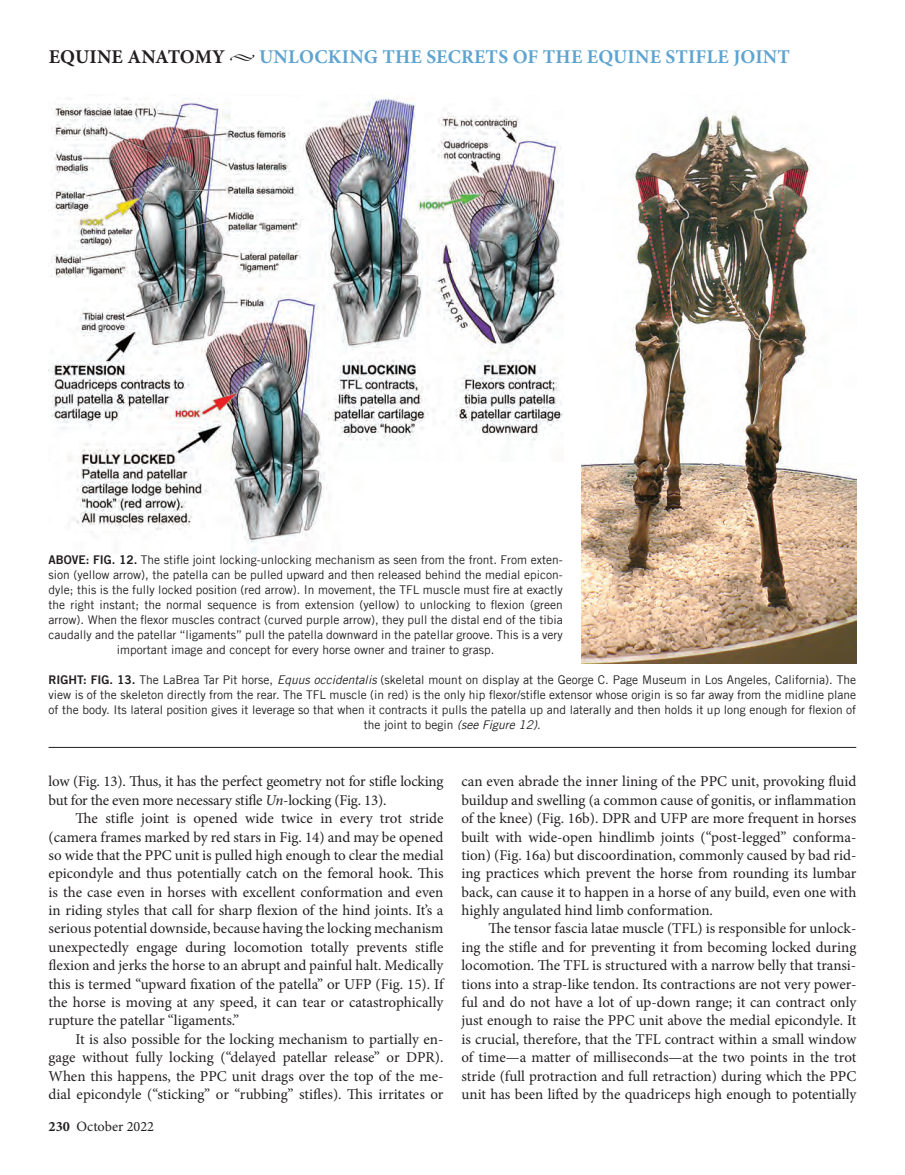
<style>
.page{position:relative;width:905px;height:1175px;background:#fff}
.page>*{position:absolute;margin:0;border:0;box-sizing:border-box;transform-origin:0 0}
.t1{font:700 19.5px "Minion Pro";letter-spacing:.01em;color:#5fa4d0}
.t2{font:15px/18.3px "Minion Pro";letter-spacing:-.005em;color:#231f20;text-align:justify}
.t3{font:14.25px "Minion Pro";color:#231f20}
.t4{font:12px/15px "Trade Gothic";color:#231f20;text-align:center}
.s1{color:#231f20}
.s2{font-family:"Trade Gothic Bold 6"}
.s3{font-family:"Trade Gothic Italic 3"}
.s4{font-style:italic}
.s5{font-weight:700}
</style>
<div class="page">
<img style="left:49px;top:94px;width:514px;height:459px">
<img style="left:581px;top:112px;width:275px;height:551px">
<hr style="left:49px;top:747px;width:807px;height:1px;background:#231f20">
<h1 class="t1" style="left:49px;top:43px;width:742px"><span class="s1">EQUINE ANATOMY</span> <span class="s1">◆</span> UNLOCKING THE SECRETS OF THE EQUINE STIFLE JOINT</h1>
<p class="t4" style="left:49px;top:553px;width:515px"><span class="s2">ABOVE: FIG. 12.</span> The stifle joint locking-unlocking mechanism as seen from the front. From exten&shy;sion (yellow arrow), the patella can be pulled upward and then released behind the medial epicon&shy;dyle; this is the fully locked position (red arrow). In movement, the TFL muscle must fire at exactly the right instant; the normal sequence is from extension (yellow) to unlocking to flexion (green arrow). When the flexor muscles contract (curved purple arrow), they pull the distal end of the tibia caudally and the patellar “ligaments” pull the patella downward in the patellar groove. This is a very important image and concept for every horse owner and trainer to grasp.</p>
<p class="t4" style="left:49px;top:673px;width:809px"><span class="s2">RIGHT: FIG. 13.</span> The LaBrea Tar Pit horse, <span class="s3">Equus occidentalis</span> (skeletal mount on display at the George C. Page Museum in Los Angeles, California). The view is of the skeleton directly from the rear. The TFL muscle (in red) is the only hip flexor/stifle extensor whose origin is so far away from the midline plane of the body. Its lateral position gives it leverage so that when it contracts it pulls the patella up and laterally and then holds it up long enough for flexion of the joint to begin <span class="s3">(see Figure 12)</span>.</p>
<p class="t2" style="left:49px;top:772px;width:396px">low (Fig. 13). Thus, it has the perfect geometry not for stifle locking but for the even more necessary stifle <span class="s4">Un</span>-locking (Fig. 13).</p>
<p class="t2" style="left:49px;top:809px;width:396px;text-indent:27px">The stifle joint is opened wide twice in every trot stride (camera frames marked by red stars in Fig. 14) and may be opened so wide that the PPC unit is pulled high enough to clear the medial epicondyle and thus potentially catch on the femoral hook. This is the case even in horses with excellent conformation and even in riding styles that call for sharp flexion of the hind joints. It’s a serious potential downside, because having the locking mechanism unexpectedly engage during locomotion totally prevents stifle flexion and jerks the horse to an abrupt and painful halt. Medically this is termed “upward fixation of the patella” or UFP (Fig. 15). If the horse is moving at any speed, it can tear or catastrophically rupture the patellar “ligaments.”</p>
<p class="t2" style="left:49px;top:1029px;width:396px;text-indent:27px">It is also possible for the locking mechanism to partially en&shy;gage without fully locking (“delayed patellar release” or DPR).<br>When this happens, the PPC unit drags over the top of the me&shy;dial epicondyle (“sticking” or “rubbing” stifles). This irritates or</p>
<p class="t3" style="left:49px;top:1117px;width:107px"><span class="s5">230</span> October 2022</p>
<p class="t2" style="left:461px;top:772px;width:396px">can even abrade the inner lining of the PPC unit, provoking fluid buildup and swelling (a common cause of gonitis, or inflammation of the knee) (Fig. 16b). DPR and UFP are more frequent in horses built with wide-open hindlimb joints (“post-legged” conforma&shy;tion) (Fig. 16a) but discoordination, commonly caused by bad rid&shy;ing practices which prevent the horse from rounding its lumbar back, can cause it to happen in a horse of any build, even one with highly angulated hind limb conformation.</p>
<p class="t2" style="left:461px;top:919px;width:396px;text-indent:27px">The tensor fascia latae muscle (TFL) is responsible for unlock&shy;ing the stifle and for preventing it from becoming locked during locomotion. The TFL is structured with a narrow belly that transi&shy;tions into a strap-like tendon. Its contractions are not very power&shy;ful and do not have a lot of up-down range; it can contract only just enough to raise the PPC unit above the medial epicondyle. It is crucial, therefore, that the TFL contract within a small window of time—a matter of milliseconds—at the two points in the trot stride (full protraction and full retraction) during which the PPC unit has been lifted by the quadriceps high enough to potentially</p>
</div>
